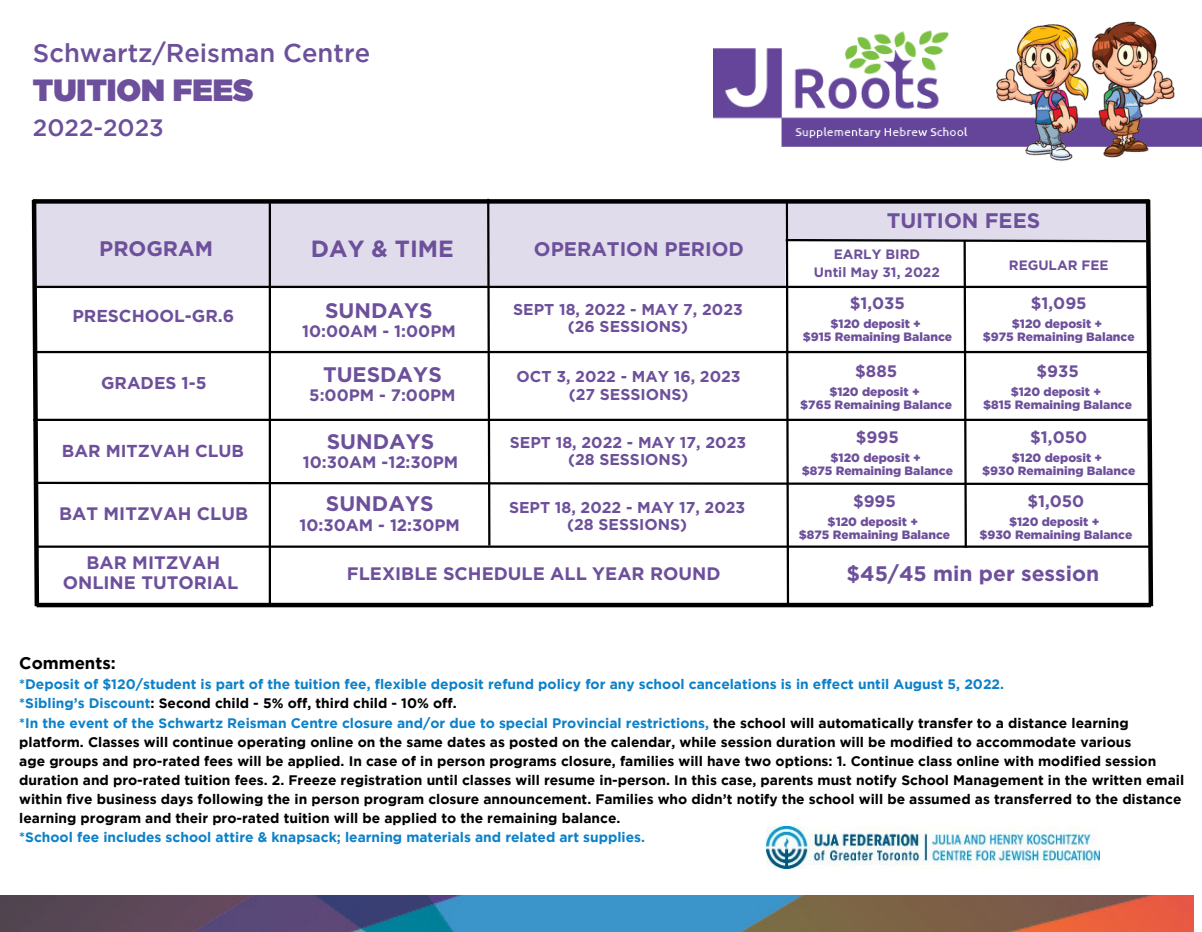
<style>
.page{position:relative;width:1202px;height:932px;background:#fff}
.page>*{position:absolute;margin:0;border:0;box-sizing:border-box;transform-origin:0 0}
.t1{font:30.45px "Gotham Ultra";color:#6d509b}
.t2{font:500 25.65px "Gotham";color:#6d509b}
.t3{font:500 23.7px "Gotham";color:#6d509b}
.t4{font:700 23.4px "Gotham";color:#6d509b}
.t5{font:700 21px "Gotham";color:#6d509b}
.t6{font:700 19.65px "Gotham";color:#6d509b}
.t7{font:700 18px/20.2px "Gotham";color:#6d509b;text-align:center}
.t8{font:700 17.25px "Gotham";color:#6d509b}
.t9{font:700 17.1px "Gotham";color:#6d509b}
.t10{font:700 16.8px "Gotham";color:#000}
.t11{font:700 16.5px "Gotham";color:#6d509b}
.t12{font:700 15.75px/17.5px "Gotham";color:#6d509b;text-align:center}
.t13{font:700 13.8px/19.2px "Gotham";color:#000}
.t14{font:700 13.8px "Gotham";color:#0d81c9}
.t15{font:700 13.5px/18.1px "Gotham";color:#6d509b;text-align:center}
.t16{font:900 12px/13px "Gotham";color:#6d509b;text-align:center}
.s1{color:#0d81c9}
</style>
<div class="page">
<img style="left:0;top:895px;width:1192px;height:36px">
<img style="left:766px;top:826px;width:333px;height:42px">
<svg style="left:31px;top:198px;width:1123px;height:410px"></svg>
<hr style="left:269px;top:203px;width:2px;height:402px;background:#000">
<img style="left:714px;top:30px;width:487px;height:117px">
<img style="left:984px;top:21px;width:203px;height:140px">
<h2 class="t2" style="left:33px;top:43px;width:339px">Schwartz/Reisman Centre</h2>
<h1 class="t1" style="left:33px;top:79px;width:222px">TUITION FEES</h1>
<h3 class="t3" style="left:33px;top:119px;width:132px">2022-2023</h3>
<h3 class="t5" style="left:99px;top:236px;width:115px">PROGRAM</h3>
<h3 class="t4" style="left:311px;top:235px;width:144px">DAY &amp; TIME</h3>
<h3 class="t6" style="left:534px;top:238px;width:211px">OPERATION PERIOD</h3>
<p class="t8" style="left:72px;top:306px;width:163px">PRESCHOOL-GR.6</p>
<p class="t9" style="left:101px;top:373px;width:107px">GRADES 1-5</p>
<p class="t8" style="left:62px;top:441px;width:184px">BAR MITZVAH CLUB</p>
<h3 class="t7" style="left:59px;top:503px;width:190px">BAT MITZVAH CLUB</h3>
<h3 class="t7" style="left:63px;top:551px;width:177px">BAR MITZVAH<br>ONLINE TUTORIAL</h3>
<h3 class="t5" style="left:325px;top:298px;width:109px">SUNDAYS</h3>
<p class="t11" style="left:302px;top:321px;width:155px">10:00AM - 1:00PM</p>
<h3 class="t5" style="left:323px;top:362px;width:120px">TUESDAYS</h3>
<p class="t11" style="left:309px;top:385px;width:148px">5:00PM - 7:00PM</p>
<h3 class="t5" style="left:327px;top:429px;width:109px">SUNDAYS</h3>
<p class="t11" style="left:303px;top:452px;width:157px">10:30AM -12:30PM</p>
<h3 class="t5" style="left:326px;top:492px;width:109px">SUNDAYS</h3>
<p class="t11" style="left:299px;top:515px;width:162px">10:30AM - 12:30PM</p>
<h3 class="t7" style="left:347px;top:563px;width:375px">FLEXIBLE SCHEDULE ALL YEAR ROUND</h3>
<p class="t12" style="left:513px;top:300px;width:231px">SEPT 18, 2022 - MAY 7, 2023 (26 SESSIONS)</p>
<p class="t12" style="left:516px;top:368px;width:225px">OCT 3, 2022 - MAY 16, 2023 (27 SESSIONS)</p>
<p class="t12" style="left:510px;top:433px;width:238px">SEPT 18, 2022 - MAY 17, 2023 (28 SESSIONS)</p>
<p class="t12" style="left:509px;top:498px;width:238px">SEPT 18, 2022 - MAY 17, 2023 (28 SESSIONS)</p>
<h3 class="t5" style="left:886px;top:209px;width:155px">TUITION FEES</h3>
<p class="t15" style="left:814px;top:245px;width:127px">EARLY BIRD<br>Until May 31, 2022</p>
<p class="t15" style="left:1008px;top:255px;width:101px">REGULAR FEE</p>
<p class="t11" style="left:849px;top:293px;width:57px">$1,035</p>
<p class="t11" style="left:1030px;top:293px;width:57px">$1,095</p>
<p class="t16" style="left:802px;top:317px;width:151px">$120 deposit +<br>$915 Remaining Balance</p>
<p class="t16" style="left:982px;top:317px;width:153px">$120 deposit +<br>$975 Remaining Balance</p>
<p class="t11" style="left:855px;top:362px;width:43px">$885</p>
<p class="t11" style="left:1036px;top:362px;width:44px">$935</p>
<p class="t16" style="left:800px;top:385px;width:153px">$120 deposit +<br>$765 Remaining Balance</p>
<p class="t16" style="left:982px;top:385px;width:151px">$120 deposit +<br>$815 Remaining Balance</p>
<p class="t11" style="left:855px;top:427px;width:45px">$995</p>
<p class="t11" style="left:1030px;top:427px;width:58px">$1,050</p>
<p class="t16" style="left:801px;top:451px;width:153px">$120 deposit +<br>$875 Remaining Balance</p>
<p class="t16" style="left:982px;top:451px;width:155px">$120 deposit +<br>$930 Remaining Balance</p>
<p class="t11" style="left:853px;top:491px;width:45px">$995</p>
<p class="t11" style="left:1027px;top:491px;width:58px">$1,050</p>
<p class="t16" style="left:798px;top:515px;width:153px">$120 deposit +<br>$875 Remaining Balance</p>
<p class="t16" style="left:979px;top:515px;width:155px">$120 deposit +<br>$930 Remaining Balance</p>
<h3 class="t5" style="left:846px;top:562px;width:254px">$45/45 min per session</h3>
<p class="t10" style="left:19px;top:656px;width:98px">Comments:</p>
<p class="t13" style="left:19px;top:675px;width:1166px"><span class="s1">*Deposit of $120/student is part of the tuition fee, flexible deposit refund policy for any school cancelations is in effect until August 5, 2022.<br>*Sibling’s Discount</span>: Second child - 5% off, third child - 10% off.<br><span class="s1">*In the event of the Schwartz Reisman Centre closure and/or due to special Provincial restrictions,</span> the school will automatically transfer to a distance learning platform. Classes will continue operating online on the same dates as posted on the calendar, while session duration will be modified to accommodate various<br>age groups and pro-rated fees will be applied. In case of in person programs closure, families will have two options: 1. Continue class online with modified session duration and pro-rated tuition fees. 2. Freeze registration until classes will resume in-person. In this case, parents must notify School Management in the written email within five business days following the in person program closure announcement. Families who didn’t notify the school will be assumed as transferred to the distance learning program and their pro-rated tuition will be applied to the remaining balance.</p>
<p class="t14" style="left:19px;top:832px;width:627px">*School fee includes school attire &amp; knapsack; learning materials and related art supplies.</p>
</div>
